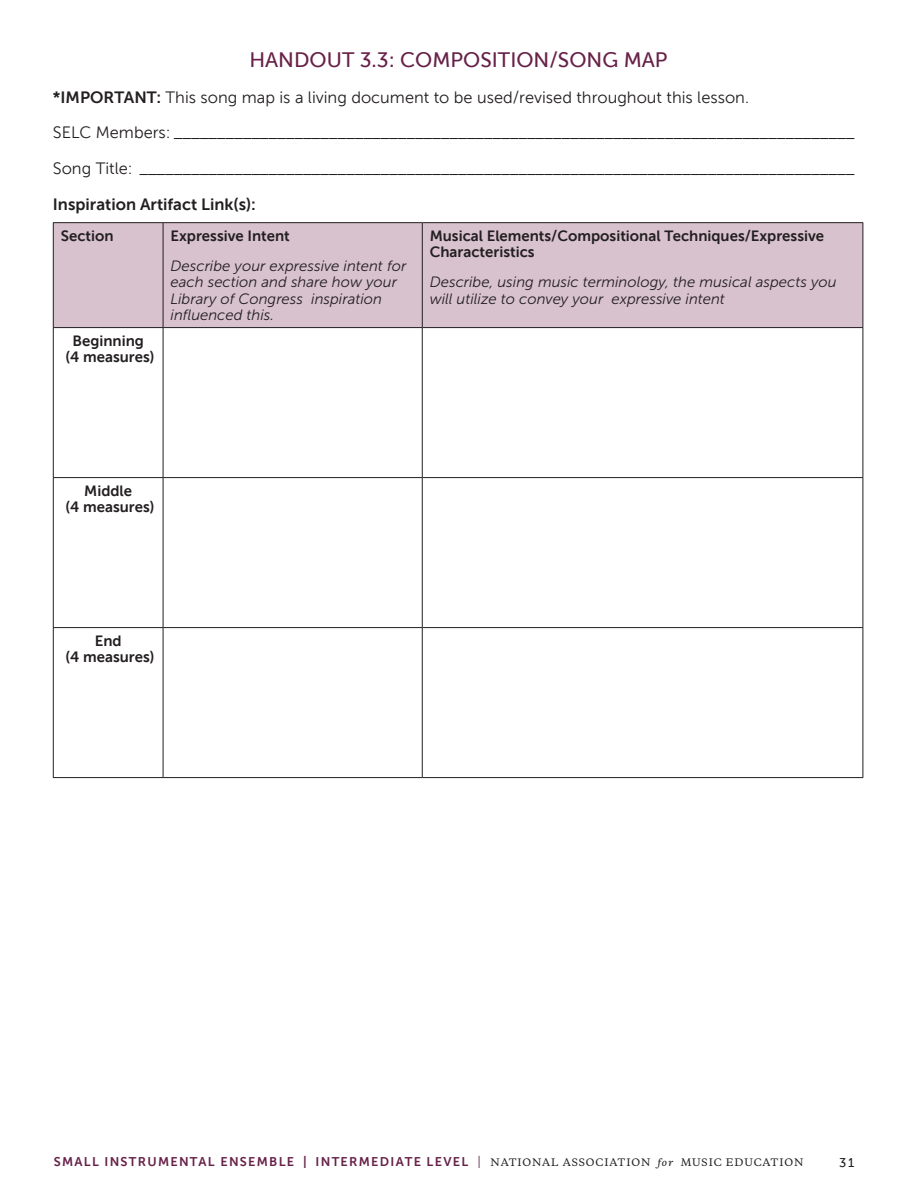
<style>
.page{position:relative;width:918px;height:1188px;background:#fff}
.page>*{position:absolute;margin:0;border:0;box-sizing:border-box;transform-origin:0 0}
.Choral_header_center{font:20.85px "Museo Sans 500";color:#672148}
.Choral_body{font:16.5px "Museo Sans 300";color:#231f20}
.Choral_body-2{font:16.5px "Museo Sans 700";color:#231f20}
.table_text_small{font:italic 15px/16.5px "Museo Sans 300";color:#231f20}
.table_text_small-2{font:15px/16.5px "Museo Sans 700";color:#231f20;text-align:center}
.t1{font:12.75px "Museo Sans 700";letter-spacing:.1em;color:#672148}
.t2{font:12.75px "Museo Sans 500";color:#231f20}
.s1{font-family:"Museo Sans 700"}
.s2{font-family:"Museo Sans 300"}
.s3{font-family:"Copernicus";font-weight:500;font-size:9.75px;color:#231f20}
.s4{font-family:"Copernicus";font-weight:500;font-style:italic;font-size:9.75px;color:#231f20}
</style>
<div class="page">
<div style="left:54px;top:223px;width:809px;height:104px;background:#d8c2ce"></div>
<hr style="left:53px;top:222px;width:110px;height:1px;background:#231f20">
<hr style="left:53px;top:223px;width:1px;height:104px;background:#231f20">
<hr style="left:163px;top:222px;width:259px;height:1px;background:#231f20">
<hr style="left:163px;top:223px;width:1px;height:104px;background:#231f20">
<hr style="left:422px;top:222px;width:441px;height:1px;background:#231f20">
<hr style="left:422px;top:223px;width:1px;height:104px;background:#231f20">
<hr style="left:863px;top:223px;width:1px;height:104px;background:#231f20">
<hr style="left:53px;top:327px;width:110px;height:1px;background:#231f20">
<hr style="left:53px;top:328px;width:1px;height:149px;background:#231f20">
<hr style="left:163px;top:327px;width:259px;height:1px;background:#231f20">
<hr style="left:163px;top:328px;width:1px;height:149px;background:#231f20">
<hr style="left:422px;top:327px;width:441px;height:1px;background:#231f20">
<hr style="left:422px;top:328px;width:1px;height:149px;background:#231f20">
<hr style="left:863px;top:328px;width:1px;height:149px;background:#231f20">
<hr style="left:53px;top:477px;width:110px;height:1px;background:#231f20">
<hr style="left:53px;top:478px;width:1px;height:149px;background:#231f20">
<hr style="left:163px;top:477px;width:259px;height:1px;background:#231f20">
<hr style="left:163px;top:478px;width:1px;height:149px;background:#231f20">
<hr style="left:422px;top:477px;width:441px;height:1px;background:#231f20">
<hr style="left:422px;top:478px;width:1px;height:149px;background:#231f20">
<hr style="left:863px;top:478px;width:1px;height:149px;background:#231f20">
<hr style="left:53px;top:627px;width:110px;height:1px;background:#231f20">
<hr style="left:53px;top:628px;width:1px;height:149px;background:#231f20">
<hr style="left:163px;top:627px;width:259px;height:1px;background:#231f20">
<hr style="left:163px;top:628px;width:1px;height:149px;background:#231f20">
<hr style="left:422px;top:627px;width:441px;height:1px;background:#231f20">
<hr style="left:422px;top:628px;width:1px;height:149px;background:#231f20">
<hr style="left:863px;top:628px;width:1px;height:149px;background:#231f20">
<hr style="left:53px;top:777px;width:110px;height:1px;background:#231f20">
<hr style="left:163px;top:777px;width:259px;height:1px;background:#231f20">
<hr style="left:422px;top:777px;width:441px;height:1px;background:#231f20">
<p class="Choral_header_center" style="left:249px;top:48px;width:420px">HANDOUT 3.3: COMPOSITION/SONG MAP</p>
<p class="Choral_body" style="left:53px;top:88px;width:698px"><span class="s1">*IMPORTANT:</span> This song map is a living document to be used/revised throughout this lesson.</p>
<p class="Choral_body" style="left:53px;top:124px;width:804px">SELC Members: _______________________________________________________________________________</p>
<p class="Choral_body" style="left:53px;top:160px;width:804px">Song Title: ___________________________________________________________________________________</p>
<p class="Choral_body-2" style="left:53px;top:195px;width:205px">Inspiration Artifact Link(s):</p>
<p class="table_text_small-2" style="left:61px;top:227px;width:54px">Section</p>
<p class="table_text_small-2" style="left:171px;top:227px;width:121px">Expressive Intent</p>
<p class="table_text_small" style="left:171px;top:257px;width:237px">Describe your expressive intent for each section and share how your<br>Library of Congress inspiration influenced this.</p>
<p class="table_text_small-2" style="left:430px;top:227px;width:396px;text-align:left">Musical Elements/Compositional Techniques/Expressive<br>Characteristics</p>
<p class="table_text_small" style="left:430px;top:274px;width:408px">Describe, using music terminology, the musical aspects you will utilize to convey your expressive intent</p>
<p class="table_text_small-2" style="left:66px;top:332px;width:90px">Beginning (4 measures)</p>
<p class="table_text_small-2" style="left:66px;top:482px;width:90px">Middle<br>(4 measures)</p>
<p class="table_text_small-2" style="left:66px;top:632px;width:90px">End<br>(4 measures)</p>
<p class="t1" style="left:54px;top:1154px;width:751px">SMALL INSTRUMENTAL ENSEMBLE | INTERMEDIATE LEVEL <span class="s2">|</span> <span class="s3">NATIONAL ASSOCIATION</span> <span class="s4">for</span> <span class="s3">MUSIC EDUCATION</span></p>
<p class="t2" style="left:839px;top:1156px;width:17px">31</p>
</div>
